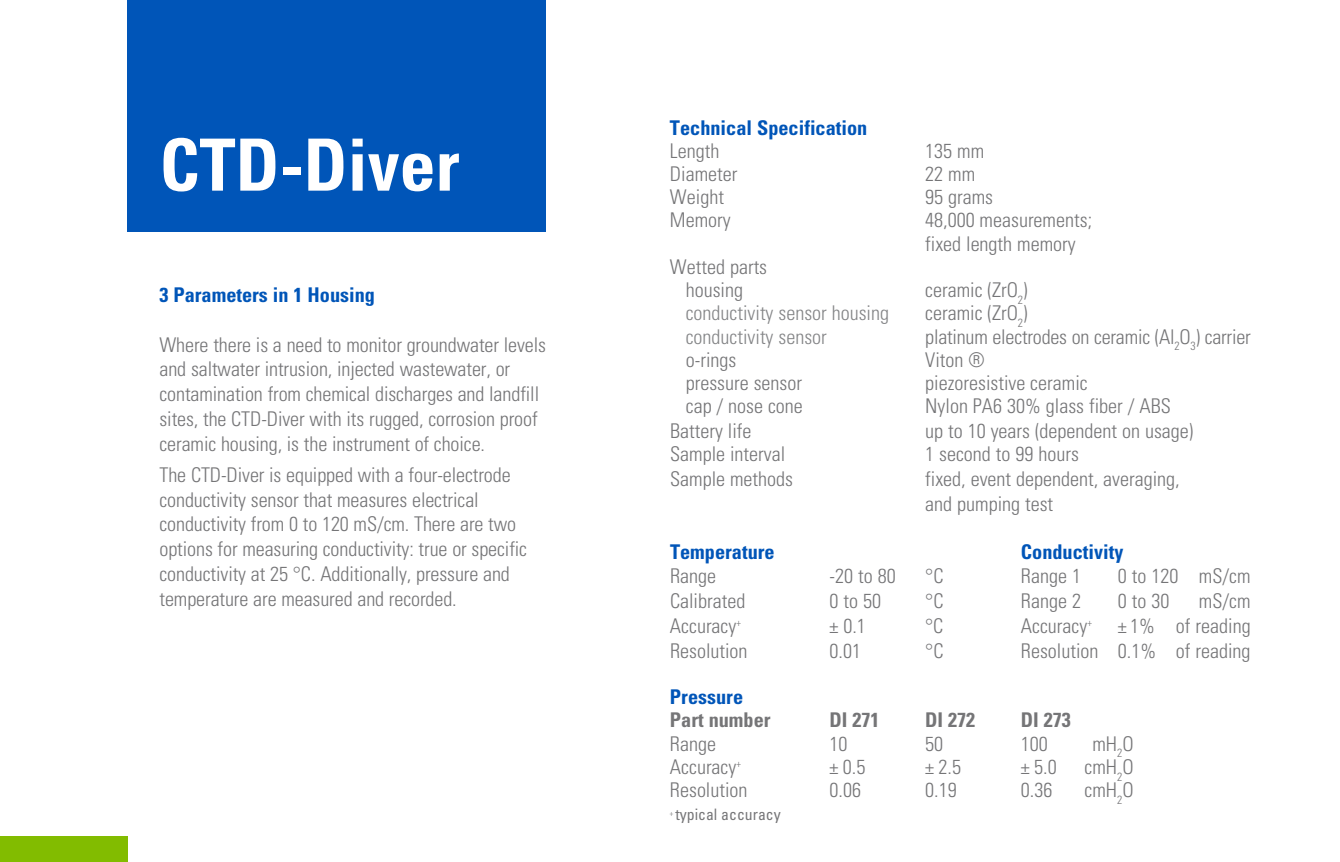
<style>
.page{position:relative;width:1340px;height:862px;background:#fff}
.page>*{position:absolute;margin:0;border:0;box-sizing:border-box;transform-origin:0 0}
.t1{font:700 condensed 72px "Univers LT Std";color:#fff}
.t2{font:300 condensed 20.25px/24.8px "Univers LT Std";letter-spacing:-.005em;color:#757577}
.t3{font:700 condensed 20.25px "Univers LT Std";color:#0055b8}
.t4{font:300 condensed 20.25px "Univers LT Std";color:#848587}
.t5{font:700 condensed 20.25px "Univers LT Std";color:#757577}
.t6{font:condensed 15.75px "Univers LT Std";color:#757577}
</style>
<div class="page">
<div style="left:128px;top:0;width:418px;height:231px;background:#0055b8"></div>
<div style="left:0;top:836px;width:128px;height:25px;background:#82bc00"></div>
<h1 class="t1" style="left:159px;top:121px;width:301px">CTD-Diver</h1>
<p class="t3" style="left:159px;top:282px;width:217px">3 Parameters in 1 Housing</p>
<p class="t2" style="left:159px;top:332px;width:388px">Where there is a need to monitor groundwater levels and saltwater intrusion, injected wastewater, or contamination from chemical discharges and landfill sites, the CTD-Diver with its rugged, corrosion proof ceramic housing, is the instrument of choice.</p>
<p class="t2" style="left:159px;top:462px;width:369px">The CTD-Diver is equipped with a four-electrode conductivity sensor that measures electrical conductivity from 0 to 120 mS/cm. There are two options for measuring conductivity: true or specific conductivity at 25 °C. Additionally, pressure and temperature are measured and recorded.</p>
<p class="t3" style="left:670px;top:115px;width:199px">Technical Specification</p>
<p class="t2" style="left:670px;top:138px;width:51px">Length</p>
<p class="t2" style="left:925px;top:138px;width:60px">135 mm</p>
<p class="t2" style="left:670px;top:161px;width:69px">Diameter</p>
<p class="t2" style="left:925px;top:161px;width:51px">22 mm</p>
<p class="t2" style="left:670px;top:185px;width:55px">Weight</p>
<p class="t2" style="left:925px;top:185px;width:69px">95 grams</p>
<p class="t2" style="left:670px;top:208px;width:62px">Memory</p>
<p class="t2" style="left:925px;top:209px;width:168px;line-height:23.2px">48,000 measurements; fixed length memory</p>
<p class="t2" style="left:670px;top:255px;width:99px;line-height:23.2px;text-align:center">Wetted parts housing</p>
<p class="t2" style="left:925px;top:277px;width:104px">ceramic (ZrO<sub>2</sub>)</p>
<p class="t4" style="left:685px;top:301px;width:205px">conductivity sensor housing</p>
<p class="t2" style="left:925px;top:300px;width:104px">ceramic (ZrO<sub>2</sub>)</p>
<p class="t4" style="left:685px;top:324px;width:143px">conductivity sensor</p>
<p class="t2" style="left:925px;top:324px;width:327px">platinum electrodes on ceramic (Al<sub>2</sub>O<sub>3</sub>) carrier</p>
<p class="t2" style="left:685px;top:347px;width:52px">o-rings</p>
<p class="t2" style="left:925px;top:347px;width:61px">Viton ®</p>
<p class="t2" style="left:685px;top:370px;width:118px">pressure sensor</p>
<p class="t2" style="left:925px;top:370px;width:164px">piezoresistive ceramic</p>
<p class="t2" style="left:685px;top:393px;width:119px">cap / nose cone</p>
<p class="t2" style="left:925px;top:393px;width:247px">Nylon PA6 30% glass fiber / ABS</p>
<p class="t2" style="left:670px;top:418px;width:83px">Battery life</p>
<p class="t2" style="left:925px;top:418px;width:269px">up to 10 years (dependent on usage)</p>
<p class="t2" style="left:670px;top:441px;width:117px">Sample interval</p>
<p class="t2" style="left:925px;top:441px;width:155px">1 second to 99 hours</p>
<p class="t2" style="left:670px;top:466px;width:125px">Sample methods</p>
<p class="t2" style="left:925px;top:466px;width:256px">fixed, event dependent, averaging, and pumping test</p>
<p class="t3" style="left:670px;top:538px;width:106px">Temperature</p>
<p class="t3" style="left:1021px;top:538px;width:104px">Conductivity</p>
<p class="t2" style="left:670px;top:563px;width:48px">Range</p>
<p class="t2" style="left:829px;top:563px;width:68px">-20 to 80</p>
<p class="t2" style="left:925px;top:563px;width:20px">°C</p>
<p class="t2" style="left:1020px;top:563px;width:62px">Range 1</p>
<p class="t2" style="left:1117px;top:563px;width:134px">0 to 120 mS/cm</p>
<p class="t2" style="left:670px;top:588px;width:77px">Calibrated</p>
<p class="t2" style="left:829px;top:588px;width:53px">0 to 50</p>
<p class="t2" style="left:925px;top:588px;width:20px">°C</p>
<p class="t2" style="left:1020px;top:588px;width:62px">Range 2</p>
<p class="t2" style="left:1117px;top:588px;width:53px">0 to 30</p>
<p class="t2" style="left:1198px;top:588px;width:53px">mS/cm</p>
<p class="t2" style="left:670px;top:613px;width:72px">Accuracy<sup>+</sup></p>
<p class="t2" style="left:829px;top:613px;width:38px">± 0.1</p>
<p class="t2" style="left:925px;top:613px;width:20px">°C</p>
<p class="t2" style="left:1020px;top:613px;width:72px">Accuracy<sup>+</sup></p>
<p class="t2" style="left:1117px;top:613px;width:134px">± 1% of reading</p>
<p class="t2" style="left:670px;top:638px;width:79px">Resolution</p>
<p class="t2" style="left:829px;top:638px;width:33px">0.01</p>
<p class="t2" style="left:925px;top:638px;width:20px">°C</p>
<p class="t2" style="left:1020px;top:638px;width:231px">Resolution 0.1% of reading</p>
<p class="t3" style="left:670px;top:684px;width:75px">Pressure</p>
<p class="t5" style="left:670px;top:707px;width:102px">Part number</p>
<p class="t5" style="left:829px;top:707px;width:51px">DI 271</p>
<p class="t5" style="left:925px;top:707px;width:51px">DI 272</p>
<p class="t5" style="left:1020px;top:707px;width:51px">DI 273</p>
<p class="t2" style="left:670px;top:730px;width:48px">Range</p>
<p class="t2" style="left:829px;top:730px;width:19px">10</p>
<p class="t2" style="left:925px;top:730px;width:19px">50</p>
<p class="t2" style="left:1020px;top:730px;width:28px">100</p>
<p class="t2" style="left:1092px;top:730px;width:43px">mH<sub>2</sub>O</p>
<p class="t2" style="left:670px;top:753px;width:72px">Accuracy<sup>+</sup></p>
<p class="t2" style="left:829px;top:753px;width:37px">± 0.5</p>
<p class="t2" style="left:925px;top:753px;width:37px">± 2.5</p>
<p class="t2" style="left:1020px;top:753px;width:37px">± 5.0</p>
<p class="t2" style="left:1084px;top:753px;width:51px">cmH<sub>2</sub>O</p>
<p class="t2" style="left:670px;top:777px;width:79px">Resolution</p>
<p class="t2" style="left:829px;top:777px;width:33px">0.06</p>
<p class="t2" style="left:925px;top:777px;width:33px">0.19</p>
<p class="t2" style="left:1020px;top:777px;width:33px">0.36</p>
<p class="t2" style="left:1084px;top:777px;width:51px">cmH<sub>2</sub>O</p>
<p class="t6" style="left:670px;top:804px;width:112px"><sup>+</sup> typical accuracy</p>
</div>
